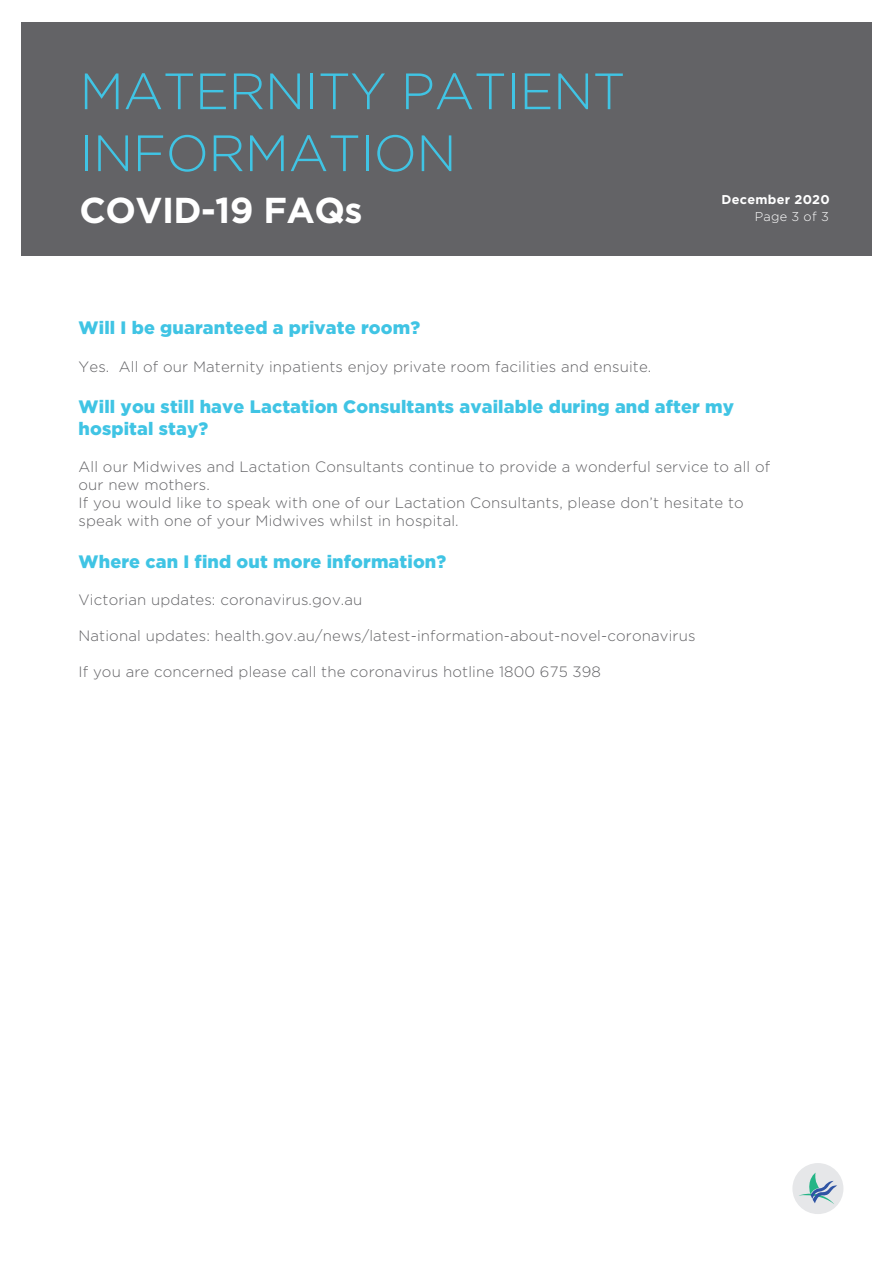
<style>
.page{position:relative;width:893px;height:1263px;background:#fff}
.page>*{position:absolute;margin:0;border:0;box-sizing:border-box;transform-origin:0 0}
.Section_Head{font:300 51px/61.9px "Gotham";letter-spacing:-.01em;color:#40c4e4}
.Section_Head-2{font:700 36px "Gotham";letter-spacing:-.015em;color:#fff}
.t1{font:900 18px/21.6px "Gotham";letter-spacing:.01em;color:#40c4e4}
.t2{font:300 15px/18px "Gotham";letter-spacing:.01em;color:#636366}
.t3{font:700 12.75px "Gotham";letter-spacing:.02em;color:#fff}
.t4{font:300 12.75px "Gotham";letter-spacing:.02em;color:#fff}
</style>
<div class="page">
<div style="left:21px;top:22px;width:851px;height:234px;background:#636366"></div>
<div style="left:792px;top:1163px;width:51px;height:51px;background:#e6e7e9;border-radius:50%"></div>
<svg style="left:799px;top:1172px;width:38px;height:32px"></svg>
<p class="Section_Head" style="left:80px;top:59px;width:547px">MATERNITY PATIENT<br>INFORMATION</p>
<p class="Section_Head-2" style="left:80px;top:186px;width:284px">COVID-19 FAQs</p>
<p class="t3" style="left:722px;top:191px;width:110px">December 2020</p>
<p class="t4" style="left:755px;top:209px;width:76px">Page 3 of 3</p>
<p class="t1" style="left:79px;top:317px;width:343px">Will I be guaranteed a private room?</p>
<p class="t2" style="left:79px;top:357px;width:574px">Yes. All of our Maternity inpatients enjoy private room facilities and ensuite.</p>
<p class="t1" style="left:79px;top:396px;width:657px">Will you still have Lactation Consultants available during and after my hospital stay?</p>
<p class="t2" style="left:79px;top:457px;width:693px">All our Midwives and Lactation Consultants continue to provide a wonderful service to all of our new mothers.<br>If you would like to speak with one of our Lactation Consultants, please don’t hesitate to speak with one of your Midwives whilst in hospital.</p>
<p class="t1" style="left:79px;top:551px;width:369px">Where can I find out more information?</p>
<p class="t2" style="left:79px;top:591px;width:285px">Victorian updates: coronavirus.gov.au</p>
<p class="t2" style="left:79px;top:627px;width:618px">National updates: health.gov.au/news/latest-information-about-novel-coronavirus</p>
<p class="t2" style="left:79px;top:663px;width:524px">If you are concerned please call the coronavirus hotline 1800 675 398</p>
</div>
